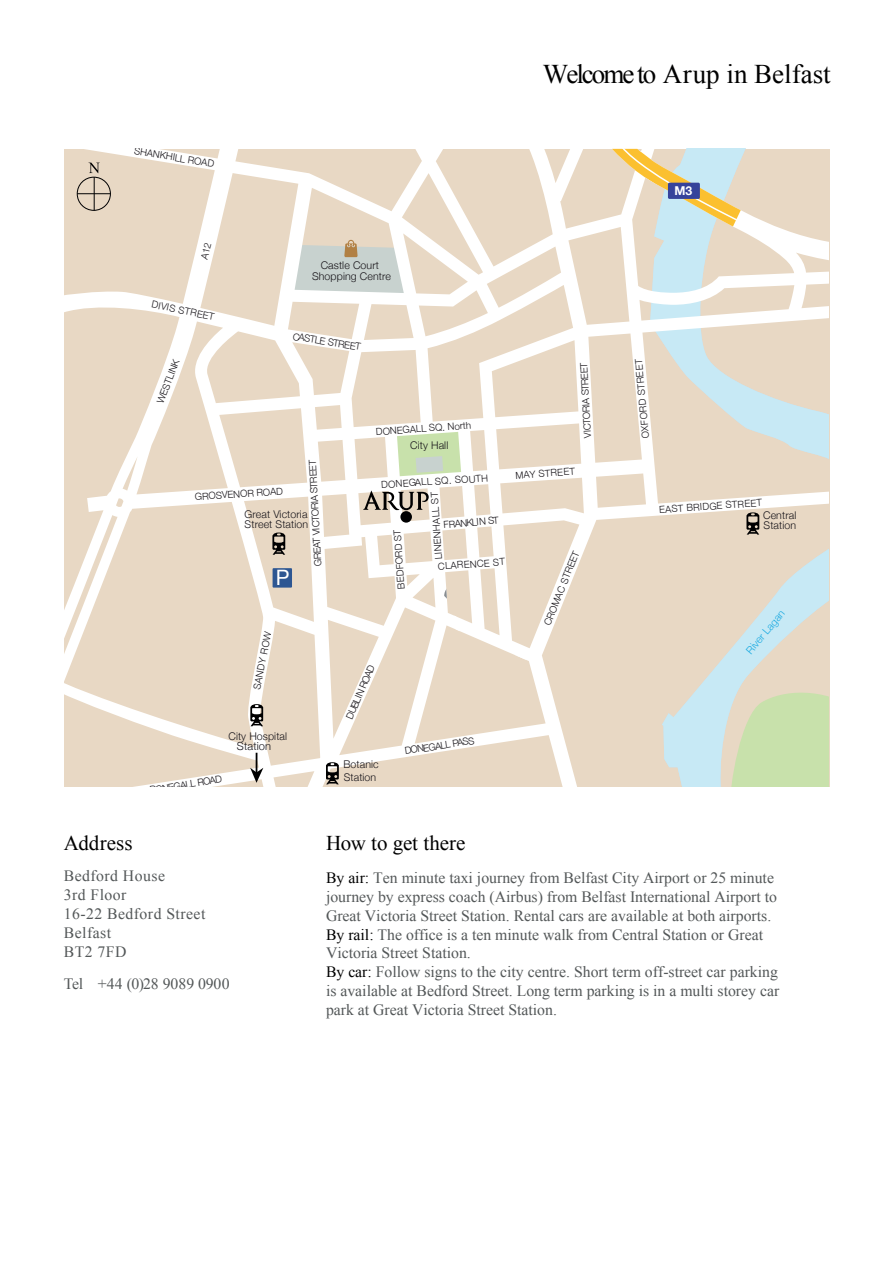
<style>
.page{position:relative;width:893px;height:1263px;background:#fff}
.page>*{position:absolute;margin:0;border:0;box-sizing:border-box;transform-origin:0 0}
.t1{font:27px "Times New Roman";color:#000001}
.t2{font:21.15px "Helvetica Neue";color:#fff}
.t3{font:21px "Times New Roman";color:#000001}
.t4{font:15.75px/18.9px "Times New Roman";color:#535758}
.t5{font:15.75px/18.9px "Times New Roman";letter-spacing:.03em;color:#535758}
.t6{font:700 12.15px "Helvetica Neue";color:#fff}
.t7{font:300 11.1px "Helvetica Neue";letter-spacing:.01em;color:#18151a}
.t8{font:300 10.65px/10.6px "Helvetica Neue";letter-spacing:.01em;color:#18151a}
.t9{font:300 10.5px "Helvetica Neue";color:#1aaae1}
.t10{font:300 9.75px "Helvetica Neue";color:#18151a}
.s1{color:#000001}
</style>
<div class="page">
<svg style="left:64px;top:149px;width:765px;height:638px;fill:#e8d8c4"></svg>
<svg style="left:444px;top:584px;width:82px;height:119px"></svg>
<svg style="left:289px;top:240px;width:119px;height:58px"></svg>
<svg style="left:584px;top:148px;width:162px;height:84px;background:#e3dec6"></svg>
<div style="left:668px;top:183px;width:32px;height:16px;background:#36439b;border-radius:2px"></div>
<svg style="left:746px;top:512px;width:13px;height:23px"></svg>
<svg style="left:272px;top:532px;width:13px;height:23px"></svg>
<svg style="left:326px;top:762px;width:13px;height:22px"></svg>
<svg style="left:250px;top:704px;width:13px;height:22px"></svg>
<svg style="left:250px;top:753px;width:13px;height:30px"></svg>
<svg style="left:363px;top:490px;width:66px;height:20px"></svg>
<div style="left:400px;top:511px;width:12px;height:12px;background:#000001;border-radius:50%"></div>
<svg style="left:201px;top:242px;width:10px;height:18px"></svg>
<p class="t10" style="left:136px;top:143px;width:82px;rotate:9deg">SHANKHILL ROAD</p>
<p class="t10" style="left:154px;top:296px;width:65px;rotate:12deg">DIVIS STREET</p>
<p class="t10" style="left:153px;top:400px;width:48px;rotate:-69deg">WESTLINK</p>
<p class="t8" style="left:312px;top:259px;width:80px;text-align:center">Castle Court<br>Shopping Centre</p>
<p class="t10" style="left:294px;top:328px;width:70px;rotate:9deg">CASTLE STREET</p>
<p class="t10" style="left:375px;top:424px;width:97px;rotate:-4deg">DONEGALL SQ. North</p>
<p class="t8" style="left:410px;top:440px;width:40px">City Hall</p>
<h1 class="t1" style="left:543px;top:55px;width:289px">Welcome to Arup in Belfast</h1>
<p class="t6" style="left:674px;top:181px;width:19px">M3</p>
<p class="t10" style="left:580px;top:438px;width:77px;rotate:-93deg">V CI TOR AI STREET</p>
<p class="t10" style="left:638px;top:439px;width:81px;rotate:-95deg">OXFORD STREET</p>
<p class="t10" style="left:310px;top:566px;width:108px;rotate:-93deg">GREAT V CI TOR AI STREET</p>
<p class="t10" style="left:515px;top:467px;width:61px;rotate:-4deg">MAY STREET</p>
<p class="t10" style="left:381px;top:477px;width:109px;rotate:-4deg">DONEGALL SQ. SOUTH</p>
<p class="t10" style="left:194px;top:489px;width:90px;rotate:-4deg">GROSVENOR ROAD</p>
<p class="t10" style="left:431px;top:560px;width:69px;rotate:-94deg">LINENHALL ST</p>
<p class="t10" style="left:659px;top:502px;width:105px;rotate:-4deg">EAST BRIDGE STREET</p>
<p class="t8" style="left:244px;top:508px;width:65px">Great Victoria<br>Street Station</p>
<p class="t8" style="left:763px;top:509px;width:35px">Central<br>Station</p>
<p class="t10" style="left:443px;top:517px;width:57px;rotate:-5deg">FRANKLIN ST</p>
<p class="t10" style="left:393px;top:590px;width:61px;rotate:-94deg">BEDFORD ST</p>
<p class="t10" style="left:540px;top:622px;width:81px;rotate:-68deg">CROMAC STREET</p>
<p class="t10" style="left:437px;top:558px;width:69px;rotate:-4deg">CLARENCE ST</p>
<h2 class="t2" style="left:276px;top:563px;width:15px">P</h2>
<p class="t9" style="left:742px;top:647px;width:55px;rotate:-50deg">River Lagan</p>
<p class="t10" style="left:249px;top:688px;width:61px;rotate:-79deg">SANDY ROW</p>
<p class="t10" style="left:342px;top:716px;width:60px;rotate:-67deg">DUBLIN ROAD</p>
<h3 class="t3" style="left:64px;top:829px;width:70px">Address</h3>
<p class="t8" style="left:228px;top:730px;width:60px">City Hospital</p>
<p class="t7" style="left:237px;top:737px;width:36px">Station</p>
<p class="t10" style="left:149px;top:782px;width:74px;rotate:-9deg">DONEGALL ROAD</p>
<p class="t8" style="left:343px;top:757px;width:37px;line-height:12.3px">Botanic<br>Station</p>
<p class="t10" style="left:404px;top:743px;width:72px;rotate:-9deg">DONEGALL PASS</p>
<h3 class="t3" style="left:326px;top:829px;width:141px">How to get there</h3>
<p class="t5" style="left:64px;top:866px;width:143px">Bedford House<br>3rd Floor<br>16-22 Bedford Street<br>Belfast<br>BT2 7FD</p>
<p class="t4" style="left:326px;top:868px;width:455px"><span class="s1">By air:</span> Ten minute taxi journey from Belfast City Airport or 25 minute journey by express coach (Airbus) from Belfast International Airport to Great Victoria Street Station. Rental cars are available at both airports.<br><span class="s1">By rail:</span> The office is a ten minute walk from Central Station or Great Victoria Street Station.<br><span class="s1">By car:</span> Follow signs to the city centre. Short term off-street car parking is available at Bedford Street. Long term parking is in a multi storey car park at Great Victoria Street Station.</p>
<p class="t4" style="left:64px;top:974px;width:167px">Tel +44 (0)28 9089 0900</p>
</div>
